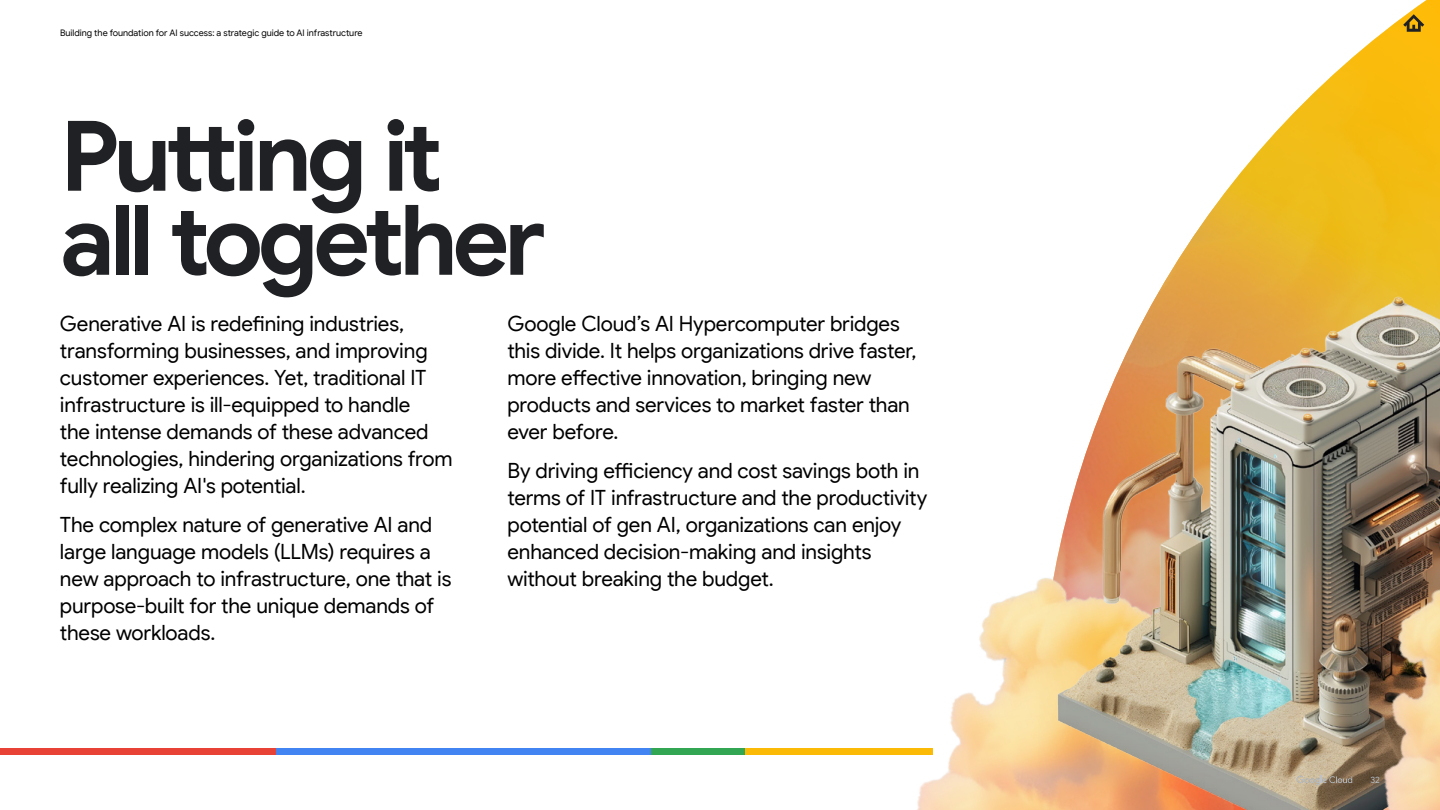
<style>
.page{position:relative;width:1440px;height:810px;background:#fff}
.page>*{position:absolute;margin:0;border:0;box-sizing:border-box;transform-origin:0 0}
.t1{font:700 97.5px/84.1px "Google Sans";letter-spacing:-.055em;color:#202124}
.t2{font:21px/27px "Google Sans Display";letter-spacing:-.005em;color:#000}
.t3{font:9px "Google Sans";letter-spacing:-.005em;color:#000}
.t4{font:9px "Google Sans";color:#bdc1c6}
</style>
<div class="page">
<svg style="left:1174px;top:50px;width:187px;height:216px"></svg>
<img style="left:1097px;top:273px;width:343px;height:148px">
<img style="left:846px;top:421px;width:594px;height:389px">
<svg style="left:1361px;top:0;width:79px;height:351px;background:#ebbd32"></svg>
<div style="left:0;top:748px;width:276px;height:6px;background:#e84236"></div>
<div style="left:276px;top:748px;width:375px;height:6px;background:#4285f2"></div>
<div style="left:651px;top:748px;width:94px;height:6px;background:#33a654"></div>
<div style="left:745px;top:748px;width:188px;height:6px;background:#faba05"></div>
<svg style="left:1297px;top:776px;width:55px;height:9px"></svg>
<p class="t3" style="left:60px;top:27px;width:304px">Building the foundation for AI success: a strategic guide to AI infrastructure</p>
<h1 class="t1" style="left:60px;top:116px;width:487px">Putting it all together</h1>
<p class="t2" style="left:508px;top:310px;width:410px">Google Cloud’s AI Hypercomputer bridges this divide. It helps organizations drive faster, more effective innovation, bringing new products and services to market faster than ever before.</p>
<p class="t2" style="left:508px;top:457px;width:421px">By driving efficiency and cost savings both in terms of IT infrastructure and the productivity potential of gen AI, organizations can enjoy enhanced decision-making and insights without breaking the budget.</p>
<p class="t2" style="left:60px;top:310px;width:394px">Generative AI is redefining industries, transforming businesses, and improving customer experiences. Yet, traditional IT infrastructure is ill-equipped to handle<br>the intense demands of these advanced technologies, hindering organizations from fully realizing AI's potential.</p>
<p class="t2" style="left:60px;top:511px;width:393px">The complex nature of generative AI and large language models (LLMs) requires a new approach to infrastructure, one that is purpose-built for the unique demands of these workloads.</p>
<p class="t4" style="left:1370px;top:774px;width:11px">32</p>
</div>
